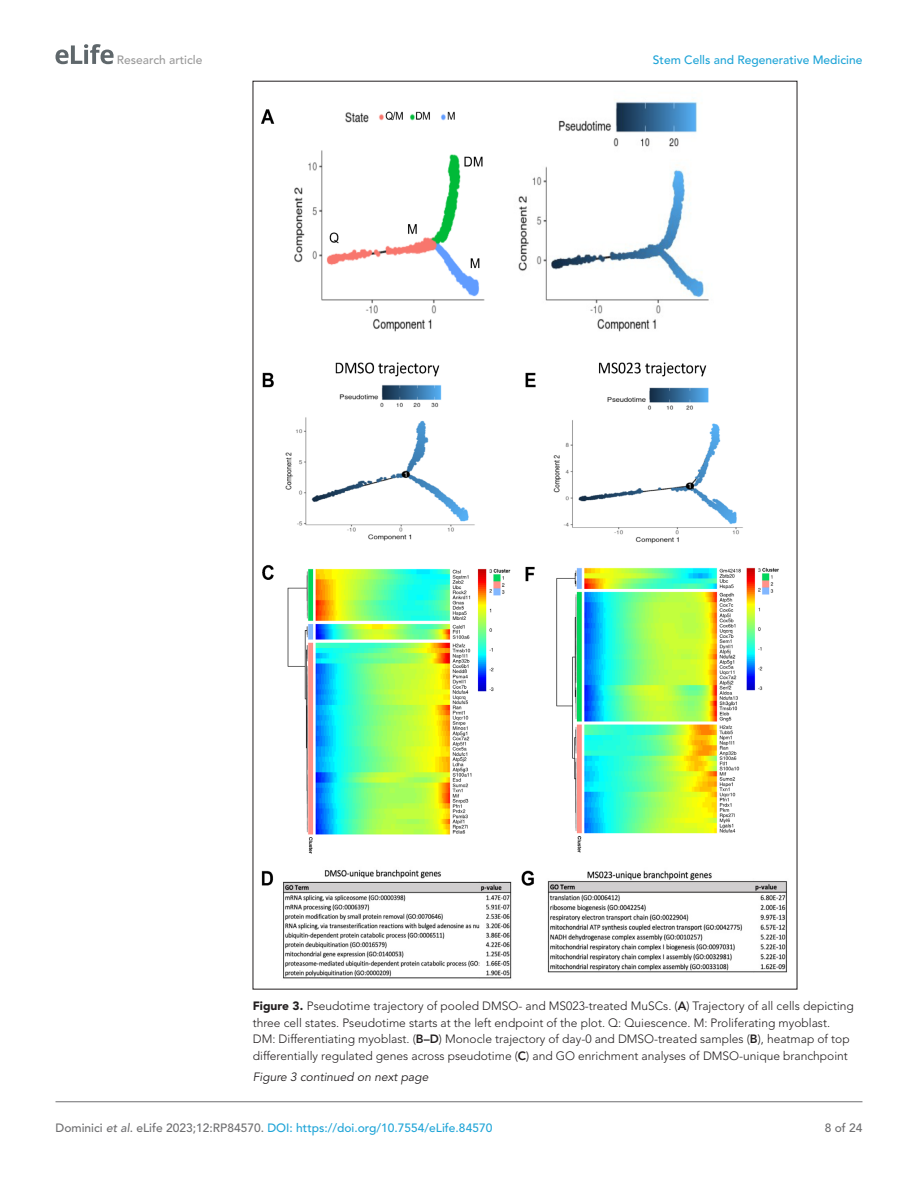
<style>
.page{position:relative;width:918px;height:1188px;background:#fff}
.page>*{position:absolute;margin:0;border:0;box-sizing:border-box;transform-origin:0 0}
.t1{font:300 12px/16.5px "Avenir LT Std";color:#231f20}
.t2{font:500 12px "Avenir LT Std";color:#1ea4d7}
.t3{font:italic 12px "Avenir LT Std";color:#231f20}
.t4{font:500 12px "Avenir LT Std";color:#9a9a9a}
.t5{font:500 12px "Avenir LT Std";color:#6e6e70}
.s1{font-weight:900}
.s2{font-weight:800}
.s3{color:#6e6e70}
.s4{font-style:italic;color:#6e6e70}
</style>
<div class="page">
<svg style="left:56px;top:44px;width:58px;height:20px"></svg>
<hr style="left:56px;top:1101px;width:806px;height:1px;background:#6e6e70">
<img style="left:262px;top:99px;width:525px;height:880px">
<p class="t4" style="left:117px;top:53px;width:87px">Research article</p>
<p class="t2" style="left:653px;top:53px;width:211px">Stem Cells and Regenerative Medicine</p>
<p class="t1" style="left:253px;top:998px;width:603px"><span class="s1">Figure 3.</span> Pseudotime trajectory of pooled DMSO- and MS023-treated MuSCs. (<span class="s2">A</span>) Trajectory of all cells depicting three cell states. Pseudotime starts at the left endpoint of the plot. Q: Quiescence. M: Proliferating myoblast.<br>DM: Differentiating myoblast. (<span class="s2">B–D</span>) Monocle trajectory of day-0 and DMSO-treated samples (<span class="s2">B</span>), heatmap of top differentially regulated genes across pseudotime (<span class="s2">C</span>) and GO enrichment analyses of DMSO-unique branchpoint</p>
<p class="t3" style="left:253px;top:1070px;width:177px">Figure 3 continued on next page</p>
<p class="t2" style="left:56px;top:1121px;width:438px"><span class="s3">Dominici</span> <span class="s4">et al</span><span class="s3">. eLife 2023;12:RP84570.</span> DOI: https://doi.org/10.7554/eLife.84570</p>
<p class="t5" style="left:825px;top:1121px;width:39px">8 of 24</p>
</div>
